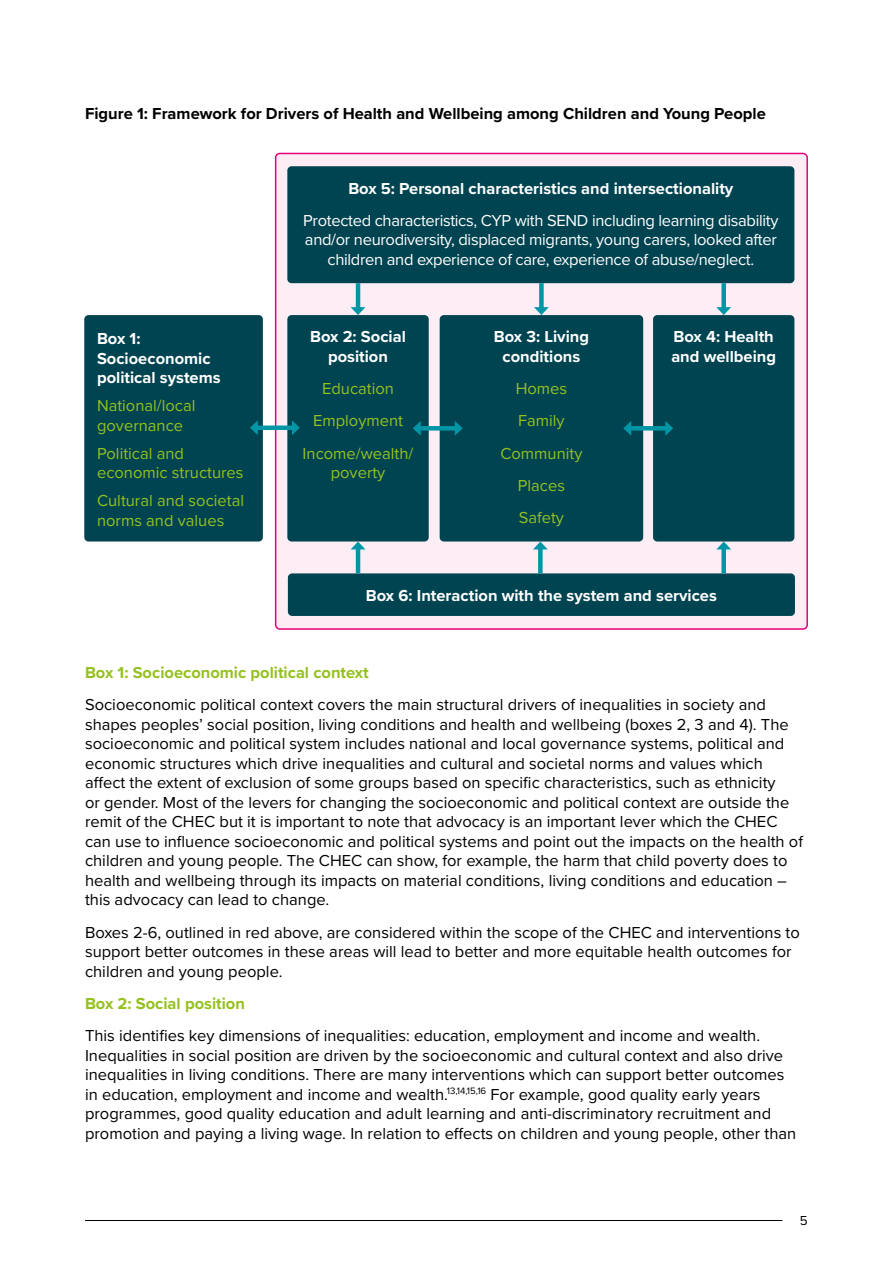
<style>
.page{position:relative;width:893px;height:1263px;background:#fff}
.page>*{position:absolute;margin:0;border:0;box-sizing:border-box;transform-origin:0 0}
.t1{font:16.5px/19.5px "Proxima Nova";color:#000}
.t2{font:700 16.5px/19.5px "Proxima Nova";color:#fff}
.t3{font:16.5px/19.5px "Proxima Nova";letter-spacing:-.02em;color:#fff;text-align:center}
.t4{font:16.5px/32.2px "Proxima Nova";color:#95c11f}
.t5{font:700 16.5px "Proxima Nova";color:#000}
.t6{font:700 16.5px "Proxima Nova";color:#95c11f}
.t7{font:13.5px "Proxima Nova";color:#000}
</style>
<div class="page">
<hr style="left:85px;top:1220px;width:697px;height:1px;background:#000">
<div style="left:276px;top:153px;width:531px;height:476px;background:#fdeef6;border-radius:4px"></div>
<div style="left:275px;top:153px;width:533px;height:477px;border:2px solid #e6007d;border-radius:4px"></div>
<div style="left:84px;top:315px;width:179px;height:226px;background:#004451;border-radius:4px"></div>
<div style="left:287px;top:166px;width:507px;height:117px;background:#004451;border-radius:4px"></div>
<div style="left:287px;top:315px;width:142px;height:226px;background:#004451;border-radius:4px"></div>
<div style="left:440px;top:315px;width:203px;height:226px;background:#004451;border-radius:4px"></div>
<div style="left:653px;top:315px;width:141px;height:226px;background:#004451;border-radius:4px"></div>
<div style="left:288px;top:573px;width:507px;height:43px;background:#004451;border-radius:4px"></div>
<div style="left:256px;top:425px;width:38px;height:5px;background:#0096a6"></div>
<svg style="left:250px;top:420px;width:8px;height:15px"></svg>
<svg style="left:292px;top:420px;width:8px;height:15px"></svg>
<hr style="left:356px;top:283px;width:4px;height:26px;background:#0096a6">
<svg style="left:351px;top:307px;width:14px;height:8px"></svg>
<div style="left:539px;top:283px;width:5px;height:26px;background:#0096a6"></div>
<svg style="left:534px;top:307px;width:15px;height:8px"></svg>
<div style="left:721px;top:283px;width:5px;height:26px;background:#0096a6"></div>
<svg style="left:716px;top:307px;width:15px;height:8px"></svg>
<div style="left:721px;top:548px;width:5px;height:25px;background:#0096a6"></div>
<svg style="left:716px;top:541px;width:15px;height:8px"></svg>
<div style="left:538px;top:548px;width:5px;height:25px;background:#0096a6"></div>
<svg style="left:533px;top:541px;width:15px;height:8px"></svg>
<hr style="left:356px;top:548px;width:4px;height:25px;background:#0096a6">
<svg style="left:351px;top:541px;width:14px;height:8px"></svg>
<div style="left:419px;top:426px;width:38px;height:5px;background:#0096a6"></div>
<svg style="left:413px;top:421px;width:8px;height:15px"></svg>
<svg style="left:455px;top:421px;width:8px;height:15px"></svg>
<div style="left:629px;top:426px;width:38px;height:5px;background:#0096a6"></div>
<svg style="left:623px;top:421px;width:8px;height:14px"></svg>
<svg style="left:665px;top:421px;width:8px;height:15px"></svg>
<p class="t5" style="left:85px;top:102px;width:682px">Figure 1: Framework for Drivers of Health and Wellbeing among Children and Young People</p>
<p class="t2" style="left:97px;top:328px;width:125px">Box 1:<br>Socioeconomic political systems</p>
<p class="t4" style="left:97px;top:395px;width:100px;line-height:19.5px">National/local governance</p>
<p class="t4" style="left:97px;top:443px;width:148px;line-height:19.5px">Political and economic structures</p>
<p class="t4" style="left:97px;top:490px;width:149px;line-height:19.5px">Cultural and societal norms and values</p>
<p class="t2" style="left:348px;top:178px;width:387px">Box 5: Personal characteristics and intersectionality</p>
<p class="t3" style="left:303px;top:210px;width:477px">Protected characteristics, CYP with SEND including learning disability and/or neurodiversity, displaced migrants, young carers, looked after children and experience of care, experience of abuse/neglect.</p>
<p class="t2" style="left:310px;top:327px;width:97px;text-align:center">Box 2: Social position</p>
<p class="t4" style="left:303px;top:372px;width:112px;text-align:center">Education<br>Employment<br>Income/wealth/</p>
<p class="t4" style="left:331px;top:456px;width:56px">poverty</p>
<p class="t2" style="left:494px;top:327px;width:97px;text-align:center">Box 3: Living conditions</p>
<p class="t4" style="left:500px;top:372px;width:84px;text-align:center">Homes<br>Family<br>Community<br>Places<br>Safety</p>
<p class="t2" style="left:671px;top:327px;width:106px">Box 4: Health and wellbeing</p>
<p class="t2" style="left:366px;top:585px;width:352px">Box 6: Interaction with the system and services</p>
<p class="t6" style="left:85px;top:660px;width:285px">Box 1: Socioeconomic political context</p>
<p class="t1" style="left:85px;top:694px;width:719px">Socioeconomic political context covers the main structural drivers of inequalities in society and shapes peoples’ social position, living conditions and health and wellbeing (boxes 2, 3 and 4). The socioeconomic and political system includes national and local governance systems, political and economic structures which drive inequalities and cultural and societal norms and values which affect the extent of exclusion of some groups based on specific characteristics, such as ethnicity<br>or gender. Most of the levers for changing the socioeconomic and political context are outside the remit of the CHEC but it is important to note that advocacy is an important lever which the CHEC can use to influence socioeconomic and political systems and point out the impacts on the health of children and young people. The CHEC can show, for example, the harm that child poverty does to health and wellbeing through its impacts on material conditions, living conditions and education – this advocacy can lead to change.</p>
<p class="t1" style="left:85px;top:922px;width:716px">Boxes 2-6, outlined in red above, are considered within the scope of the CHEC and interventions to support better outcomes in these areas will lead to better and more equitable health outcomes for children and young people.</p>
<p class="t6" style="left:85px;top:991px;width:161px">Box 2: Social position</p>
<p class="t1" style="left:85px;top:1025px;width:713px">This identifies key dimensions of inequalities: education, employment and income and wealth.<br>Inequalities in social position are driven by the socioeconomic and cultural context and also drive inequalities in living conditions. There are many interventions which can support better outcomes in education, employment and income and wealth.<sup>13,14,15,16</sup> For example, good quality early years programmes, good quality education and adult learning and anti-discriminatory recruitment and promotion and paying a living wage. In relation to effects on children and young people, other than</p>
<p class="t7" style="left:800px;top:1211px;width:9px">5</p>
</div>
